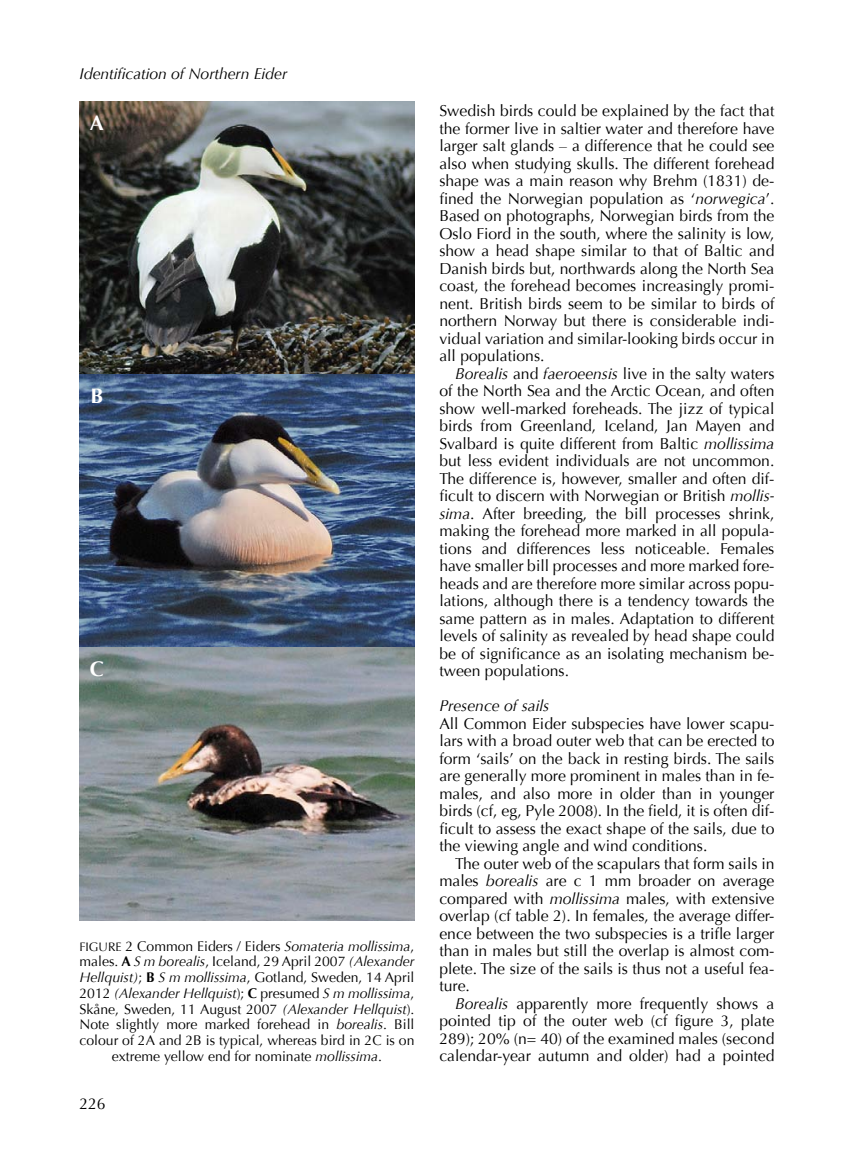
<style>
.page{position:relative;width:844px;height:1166px;background:#fff}
.page>*{position:absolute;margin:0;border:0;box-sizing:border-box;transform-origin:0 0}
.Normaal{font:700 21px "Optima";color:#fff}
.Indents{font:15.75px/17.5px "Optima";color:#000;text-align:justify}
.Normaal-2{font:15.75px/17.5px "Optima";color:#000;text-align:justify}
.Normaal-3{font:italic 15.75px "Optima";letter-spacing:-.005em;color:#000}
.Normaal-4{font:14px "Optima";color:#000}
.Normaal-5{font:italic 14px "Optima";color:#000}
.Normaal-6{font:12.25px "Optima";color:#000}
.s1{font-style:inherit}
.s2{font-style:italic}
.s3{font-weight:700}
.s4{font-style:normal}
.s5{font-weight:700;font-style:normal}
</style>
<div class="page">
<img style="left:79px;top:102px;width:335px;height:818px">
<p class="Normaal-3" style="left:79px;top:64px;width:209px">Identification of Northern Eider</p>
<p class="Normaal" style="left:90px;top:111px;width:16px">A</p>
<p class="Normaal" style="left:90px;top:384px;width:14px">B</p>
<p class="Normaal" style="left:90px;top:656px;width:16px">C</p>
<p class="Normaal-6" style="left:79px;top:939px;width:15px">Figure</p>
<p class="Normaal-4" style="left:125px;top:938px;width:290px"><span class="s1">2</span> Common Eiders / Eiders <span class="s2">Somateria mollissima</span>,</p>
<p class="Normaal-4" style="left:79px;top:953px;width:336px">males. <span class="s3">A</span> <span class="s2">S m borealis</span>, Iceland, 29 April 2007 <span class="s2">(Alexander</span></p>
<p class="Normaal-4" style="left:79px;top:969px;width:336px"><span class="s2">Hellquist)</span>; <span class="s3">B</span> <span class="s2">S m mollissima</span>, Gotland, Sweden, 14 April</p>
<p class="Normaal-5" style="left:79px;top:985px;width:336px"><span class="s4">2012</span> (Alexander Hellquist<span class="s4">);</span> <span class="s5">C</span> <span class="s4">presumed</span> S m mollissima<span class="s4">,</span></p>
<p class="Normaal-4" style="left:79px;top:1001px;width:336px">Skåne, Sweden, 11 August 2007 <span class="s2">(Alexander Hellquist</span>).</p>
<p class="Normaal-4" style="left:79px;top:1016px;width:336px">Note slightly more marked forehead in <span class="s2">borealis</span>. Bill</p>
<p class="Normaal-4" style="left:79px;top:1032px;width:336px">colour of 2A and 2B is typical, whereas bird in 2C is on</p>
<p class="Normaal-4" style="left:112px;top:1048px;width:271px">extreme yellow end for nominate <span class="s2">mollissima</span>.</p>
<p class="Indents" style="left:79px;top:1095px;width:28px">226</p>
<p class="Indents" style="left:439px;top:102px;width:336px">Swedish birds could be explained by the fact that the former live in saltier water and therefore have larger salt glands – a difference that he could see also when studying skulls. The different forehead shape was a main reason why Brehm (1831) de&shy;fined the Norwegian population as ‘<span class="s2">norwegica</span>’.<br>Based on photographs, Norwegian birds from the Oslo Fiord in the south, where the salinity is low, show a head shape similar to that of Baltic and Danish birds but, northwards along the North Sea coast, the forehead becomes increasingly promi&shy;nent. British birds seem to be similar to birds of northern Norway but there is considerable indi&shy;vidual variation and similar-looking birds occur in all populations.</p>
<p class="Indents" style="left:439px;top:365px;width:336px;text-indent:16px"><span class="s2">Borealis</span> and <span class="s2">faeroeensis</span> live in the salty waters of the North Sea and the Arctic Ocean, and often show well-marked foreheads. The jizz of typical birds from Greenland, Iceland, Jan Mayen and Svalbard is quite different from Baltic <span class="s2">mollissima </span>but less evident individuals are not uncommon.<br>The difference is, however, smaller and often dif&shy;ficult to discern with Norwegian or British <span class="s2">mollis&shy;sima</span>. After breeding, the bill processes shrink, making the forehead more marked in all popula&shy;tions and differences less noticeable. Females have smaller bill processes and more marked fore&shy;heads and are therefore more similar across popu&shy;lations, although there is a tendency towards the same pattern as in males. Adaptation to different levels of salinity as revealed by head shape could be of significance as an isolating mechanism be&shy;tween populations.</p>
<p class="Normaal-3" style="left:439px;top:697px;width:111px">Presence of sails</p>
<p class="Normaal-2" style="left:439px;top:715px;width:336px">All Common Eider subspecies have lower scapu&shy;lars with a broad outer web that can be erected to form ‘sails’ on the back in resting birds. The sails are generally more prominent in males than in fe&shy;males, and also more in older than in younger birds (cf, eg, Pyle 2008). In the field, it is often dif&shy;ficult to assess the exact shape of the sails, due to the viewing angle and wind conditions.</p>
<p class="Indents" style="left:439px;top:855px;width:336px;text-indent:16px">The outer web of the scapulars that form sails in males <span class="s2">borealis</span> are c 1 mm broader on average compared with <span class="s2">mollissima</span> males, with extensive overlap (cf table 2). In females, the average differ&shy;ence between the two subspecies is a trifle larger than in males but still the overlap is almost com&shy;plete. The size of the sails is thus not a useful fea&shy;ture.</p>
<p class="Indents" style="left:439px;top:995px;width:336px;text-indent:16px"><span class="s2">Borealis</span> apparently more frequently shows a pointed tip of the outer web (cf figure 3, plate 289); 20% (n= 40) of the examined males (second calendar-year autumn and older) had a pointed</p>
</div>
